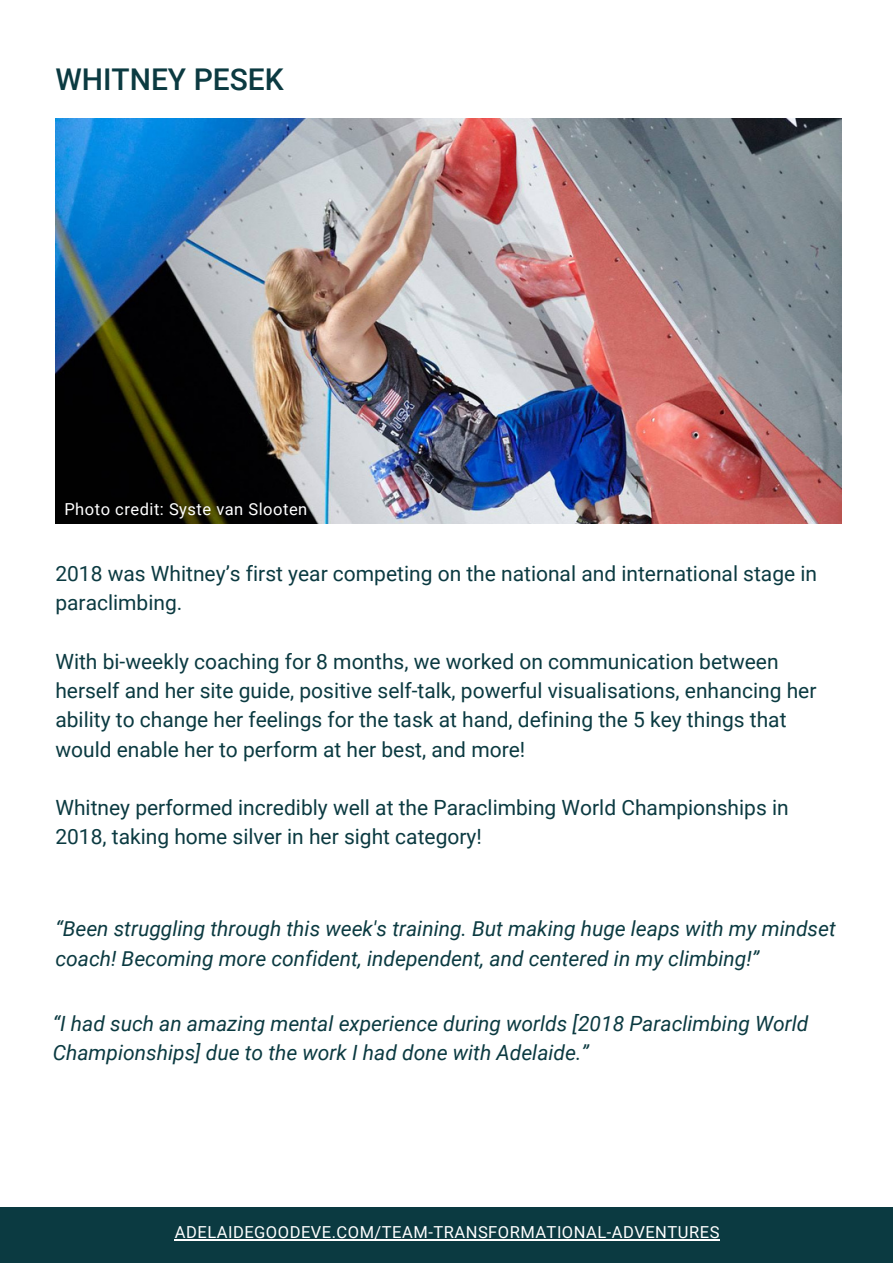
<style>
.page{position:relative;width:893px;height:1264px;background:#fff}
.page>*{position:absolute;margin:0;border:0;box-sizing:border-box;transform-origin:0 0}
.t1{font:500 30px "Roboto";color:#0b3a41}
.t2{font:21px/29.2px "Roboto";color:#0b3a41}
.t3{font:italic 21px/29.2px "Roboto";color:#0b3a41}
.t4{font:16.5px "Roboto";letter-spacing:.03em;color:#fff}
</style>
<div class="page">
<img style="left:55px;top:118px;width:786px;height:405px">
<div style="left:0;top:1207px;width:892px;height:55px;background:#0b3a41"></div>
<hr style="left:175px;top:1238px;width:545px;height:1px;background:#fff">
<p class="t1" style="left:55px;top:62px;width:230px">WHITNEY PESEK</p>
<p class="t4" style="left:64px;top:500px;width:244px">Photo credit: Syste van Slooten</p>
<p class="t2" style="left:55px;top:559px;width:763px">2018 was Whitney’s first year competing on the national and international stage in paraclimbing.</p>
<p class="t2" style="left:55px;top:647px;width:762px">With bi-weekly coaching for 8 months, we worked on communication between herself and her site guide, positive self-talk, powerful visualisations, enhancing her ability to change her feelings for the task at hand, defining the 5 key things that would enable her to perform at her best, and more!</p>
<p class="t2" style="left:55px;top:793px;width:734px">Whitney performed incredibly well at the Paraclimbing World Championships in<br>2018, taking home silver in her sight category!</p>
<p class="t3" style="left:55px;top:914px;width:781px">“Been struggling through this week's training. But making huge leaps with my mindset coach! Becoming more confident, independent, and centered in my climbing!”</p>
<p class="t3" style="left:53px;top:1009px;width:757px">“I had such an amazing mental experience during worlds [2018 Paraclimbing World<br>Championships] due to the work I had done with Adelaide.”</p>
<p class="t4" style="left:175px;top:1222px;width:546px">ADELAIDEGOODEVE.COM/TEAM-TRANSFORMATIONAL-ADVENTURES</p>
</div>
